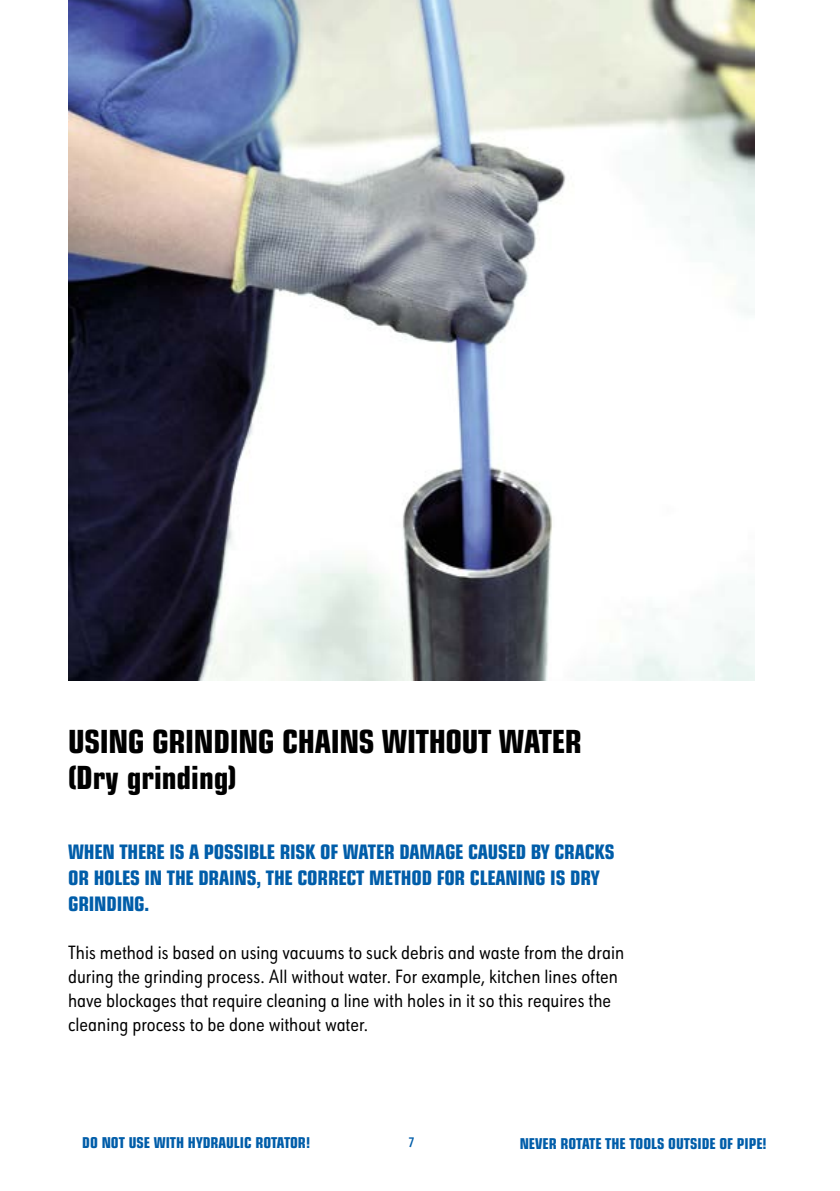
<style>
.page{position:relative;width:840px;height:1191px;background:#fff}
.page>*{position:absolute;margin:0;border:0;box-sizing:border-box;transform-origin:0 0}
.t1{font:700 condensed 32px/36px "Eurostile LT Pro";letter-spacing:-.01em;color:#000}
.t2{font:20px/24px "URW Geometric Cond";color:#000}
.t3{font:700 condensed 20px/26px "Eurostile LT Pro";letter-spacing:-.01em;color:#005da9}
.t4{font:700 condensed 15px "Eurostile LT Pro";color:#005da9}
.t5{font:600 14.4px "URW Geometric Cond";color:#005da9}
</style>
<div class="page">
<img style="left:68px;top:0;width:686px;height:681px">
<h1 class="t1" style="left:68px;top:723px;width:515px">USING GRINDING CHAINS WITHOUT WATER (Dry grinding)</h1>
<p class="t3" style="left:68px;top:838px;width:547px">WHEN THERE IS A POSSIBLE RISK OF WATER DAMAGE CAUSED BY CRACKS<br>OR HOLES IN THE DRAINS, THE CORRECT METHOD FOR CLEANING IS DRY<br>GRINDING.</p>
<p class="t2" style="left:68px;top:939px;width:557px">This method is based on using vacuums to suck debris and waste from the drain during the grinding process. All without water. For example, kitchen lines often have blockages that require cleaning a line with holes in it so this requires the cleaning process to be done without water.</p>
<p class="t4" style="left:82px;top:1133px;width:229px">DO NOT USE WITH HYDRAULIC ROTATOR!</p>
<p class="t5" style="left:408px;top:1132px;width:7px">7</p>
<p class="t4" style="left:519px;top:1134px;width:248px">NEVER ROTATE THE TOOLS OUTSIDE OF PIPE!</p>
</div>
